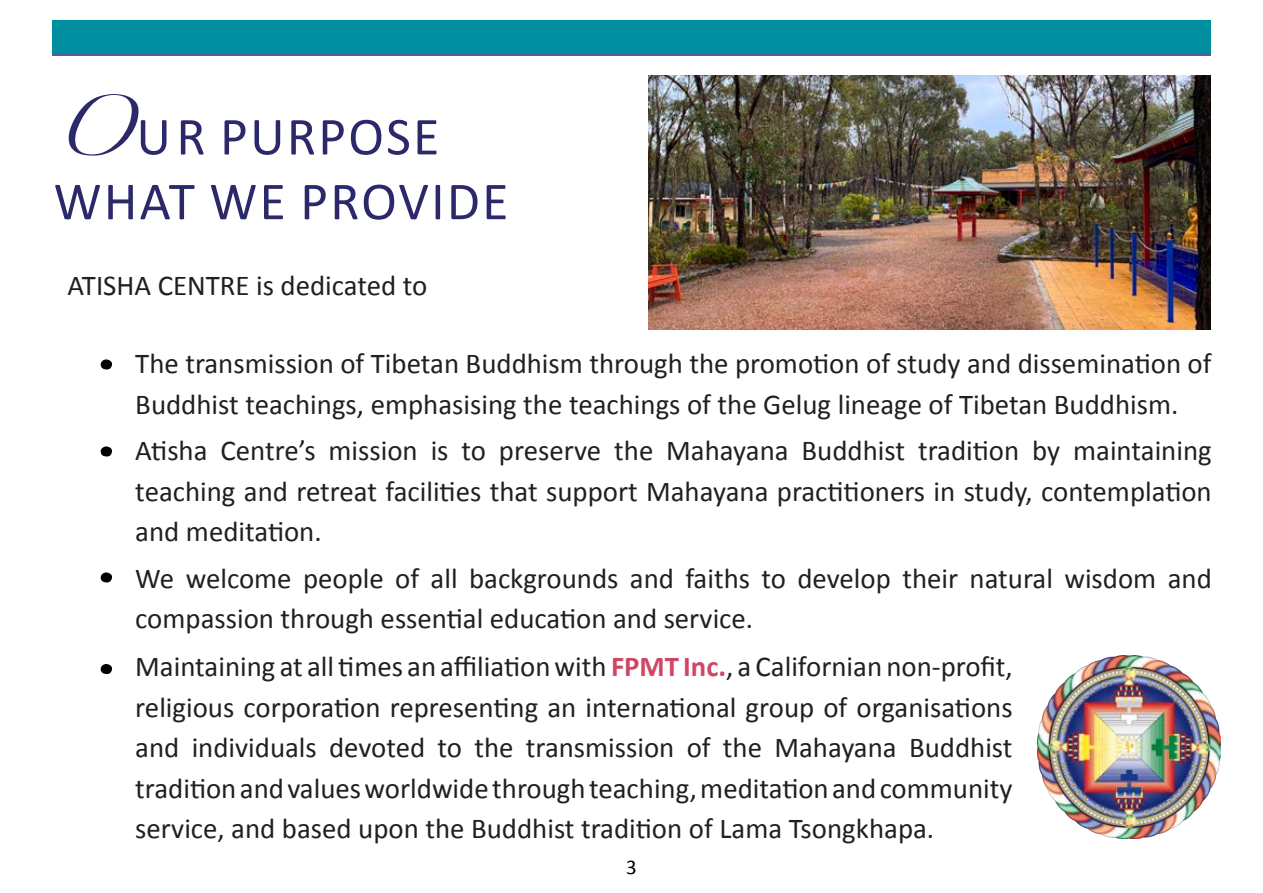
<style>
.page{position:relative;width:1263px;height:893px;background:#fff}
.page>*{position:absolute;margin:0;border:0;box-sizing:border-box;transform-origin:0 0}
.Page_Heading{font:54px "Calibri";letter-spacing:.04em;color:#2c296b}
.Job_Title{font:700 52.5px "Noteworthy";color:#000}
.Large_Normal{font:28.8px/40.5px "Calibri";color:#231f20}
.t1{font:21px "Calibri";color:#000}
.s1{font-family:"Zapfino"}
.s2{font-weight:700;color:#d14565}
</style>
<div class="page">
<svg style="left:52px;top:52px;width:1158px;height:4px;background:#4765a4"></svg>
<div style="left:52px;top:20px;width:1158px;height:32px;background:#008fa1"></div>
<img style="left:648px;top:76px;width:562px;height:253px">
<img style="left:1038px;top:656px;width:183px;height:183px">
<p class="Page_Heading" style="left:52px;top:102px;width:388px"><span class="s1">O</span>UR PURPOSE</p>
<p class="Page_Heading" style="left:54px;top:167px;width:456px">WHAT WE PROVIDE</p>
<p class="Large_Normal" style="left:67px;top:266px;width:361px">ATISHA CENTRE is dedicated to</p>
<p class="Job_Title" style="left:97px;top:317px;width:20px">•</p>
<p class="Job_Title" style="left:97px;top:404px;width:20px">•</p>
<p class="Job_Title" style="left:97px;top:530px;width:20px">•</p>
<p class="Job_Title" style="left:97px;top:621px;width:20px">•</p>
<p class="Large_Normal" style="left:135px;top:344px;width:1078px">The transmission of Tibetan Buddhism through the promotion of study and dissemination of<br>Buddhist teachings, emphasising the teachings of the Gelug lineage of Tibetan Buddhism.</p>
<p class="Large_Normal" style="left:135px;top:431px;width:1078px;text-align:justify">Atisha Centre’s mission is to preserve the Mahayana Buddhist tradition by maintaining teaching and retreat facilities that support Mahayana practitioners in study, contemplation and meditation.</p>
<p class="Large_Normal" style="left:135px;top:558px;width:1078px">We welcome people of all backgrounds and faiths to develop their natural wisdom and compassion through essential education and service.</p>
<p class="Large_Normal" style="left:135px;top:647px;width:879px;text-align:justify">Maintaining at all times an affiliation with <span class="s2">FPMT Inc.</span>, a Californian non-profit, religious corporation representing an international group of organisations and individuals devoted to the transmission of the Mahayana Buddhist tradition and values worldwide through teaching, meditation and community service, and based upon the Buddhist tradition of Lama Tsongkhapa.</p>
<p class="t1" style="left:626px;top:854px;width:12px">3</p>
</div>
